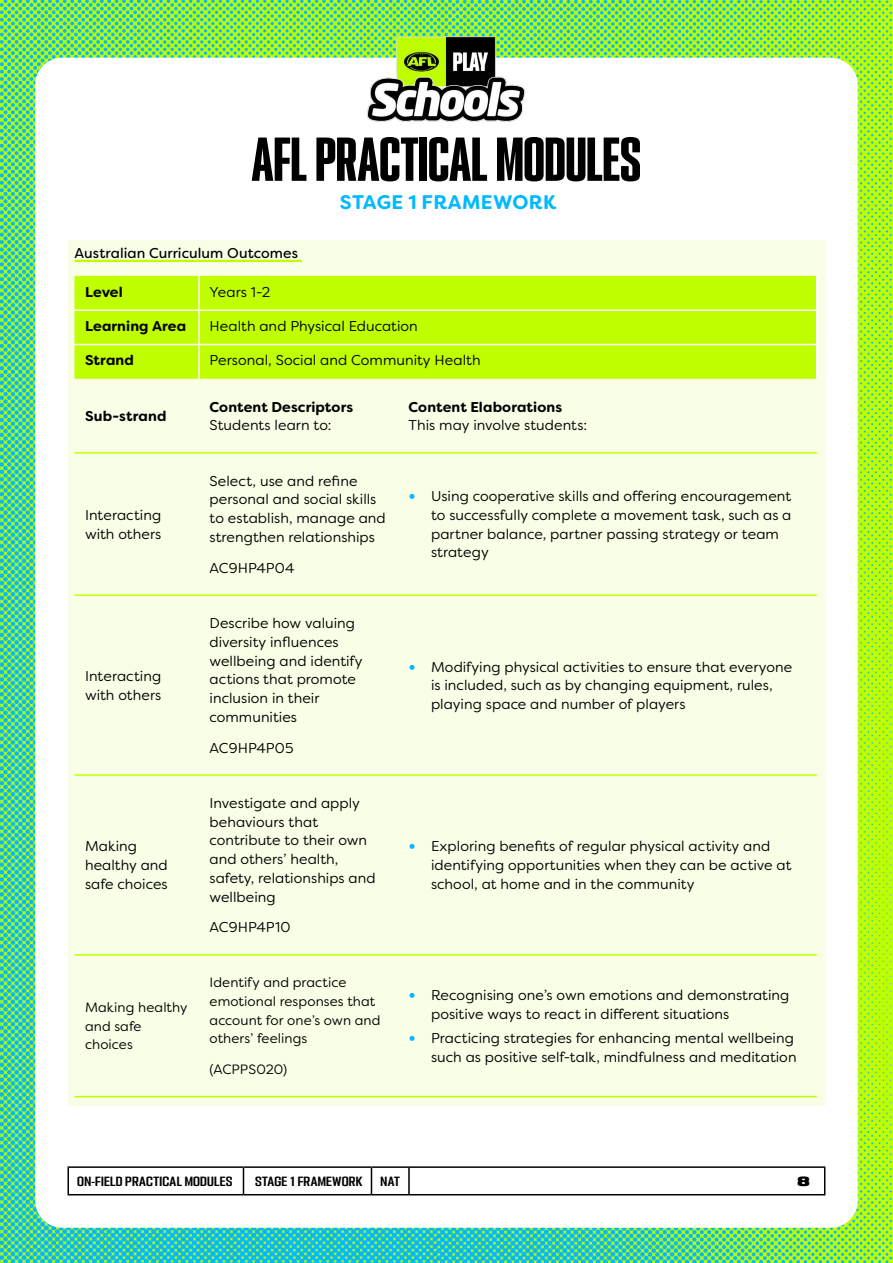
<style>
.page{position:relative;width:893px;height:1263px;background:#fff}
.page>*{position:absolute;margin:0;border:0;box-sizing:border-box;transform-origin:0 0}
.t1{font:55.5px "PODIUM Sharp 2.10";color:#000}
.t2{font:700 19.65px "Filson Soft";letter-spacing:.02em;color:#03b8ff}
.NEW_body{font:14.25px/18.8px "Filson Soft";letter-spacing:.005em;color:#000}
.NEW_body-2{font:700 14.25px/18.8px "Filson Soft";letter-spacing:.005em;color:#000}
.Subhead_3{font:700 14.25px "Filson Soft";letter-spacing:.01em;color:#000}
.NEW_body-3{font:14.25px "Filson Soft";letter-spacing:.005em;color:#000}
.Table_Body{font:13.5px/18.8px "Filson Soft";letter-spacing:.005em;color:#000}
.t3{font:12px "PODIUM Sharp 4.9";letter-spacing:.02em;color:#000}
.t4{font:12px "PODIUM Sharp 7.12";color:#000}
.s1{font-weight:400}
.s2{font-weight:700}
.s3{font-weight:700;font-size:18px;color:#03b8ff}
</style>
<div class="page">
<img style="left:0;top:0;width:893px;height:1263px">
<div style="left:35px;top:58px;width:823px;height:1170px;background:#fff;border-radius:27px"></div>
<img style="left:332px;top:0;width:229px;height:122px">
<hr style="left:68px;top:1166px;width:175px;height:2px;background:#000">
<svg style="left:68px;top:1168px;width:1px;height:26px"></svg>
<hr style="left:243px;top:1166px;width:128px;height:2px;background:#000">
<svg style="left:243px;top:1168px;width:1px;height:26px"></svg>
<hr style="left:371px;top:1166px;width:38px;height:2px;background:#000">
<svg style="left:371px;top:1168px;width:1px;height:26px"></svg>
<hr style="left:409px;top:1166px;width:416px;height:2px;background:#000">
<hr style="left:408px;top:1168px;width:2px;height:26px;background:#000">
<svg style="left:824px;top:1168px;width:1px;height:26px"></svg>
<hr style="left:68px;top:1194px;width:175px;height:1px;background:#000">
<hr style="left:243px;top:1194px;width:128px;height:1px;background:#000">
<hr style="left:371px;top:1194px;width:38px;height:1px;background:#000">
<hr style="left:409px;top:1194px;width:416px;height:1px;background:#000">
<div style="left:68px;top:240px;width:757px;height:865px;background:#f9ffe6"></div>
<hr style="left:75px;top:260px;width:227px;height:2px;background:#c0ff00">
<div style="left:75px;top:276px;width:741px;height:103px;background:#c0ff00"></div>
<hr style="left:198px;top:276px;width:2px;height:33px;background:#fff">
<hr style="left:816px;top:276px;width:1px;height:33px;background:#fff">
<hr style="left:75px;top:309px;width:124px;height:2px;background:#fff">
<hr style="left:199px;top:309px;width:199px;height:2px;background:#fff">
<hr style="left:198px;top:311px;width:2px;height:33px;background:#fff">
<hr style="left:398px;top:309px;width:419px;height:2px;background:#fff">
<hr style="left:816px;top:311px;width:1px;height:33px;background:#fff">
<hr style="left:75px;top:344px;width:124px;height:1px;background:#fff">
<hr style="left:199px;top:344px;width:199px;height:1px;background:#fff">
<hr style="left:198px;top:345px;width:2px;height:34px;background:#fff">
<hr style="left:398px;top:344px;width:419px;height:1px;background:#fff">
<hr style="left:816px;top:345px;width:1px;height:34px;background:#fff">
<hr style="left:75px;top:452px;width:124px;height:2px;background:#c0ff00">
<hr style="left:199px;top:452px;width:199px;height:2px;background:#c0ff00">
<hr style="left:398px;top:452px;width:419px;height:2px;background:#c0ff00">
<hr style="left:75px;top:594px;width:124px;height:2px;background:#c0ff00">
<hr style="left:199px;top:594px;width:199px;height:2px;background:#c0ff00">
<hr style="left:398px;top:594px;width:419px;height:2px;background:#c0ff00">
<hr style="left:75px;top:774px;width:124px;height:2px;background:#c0ff00">
<hr style="left:199px;top:774px;width:199px;height:2px;background:#c0ff00">
<hr style="left:398px;top:774px;width:419px;height:2px;background:#c0ff00">
<hr style="left:75px;top:954px;width:124px;height:1px;background:#c0ff00">
<hr style="left:199px;top:954px;width:199px;height:1px;background:#c0ff00">
<hr style="left:398px;top:954px;width:419px;height:1px;background:#c0ff00">
<hr style="left:75px;top:1096px;width:124px;height:1px;background:#c0ff00">
<hr style="left:199px;top:1096px;width:199px;height:1px;background:#c0ff00">
<hr style="left:398px;top:1096px;width:419px;height:1px;background:#c0ff00">
<h1 class="t1" style="left:252px;top:124px;width:391px">AFL PRACTICAL MODULES</h1>
<h2 class="t2" style="left:340px;top:190px;width:218px">STAGE 1 FRAMEWORK</h2>
<p class="NEW_body-3" style="left:75px;top:244px;width:225px">Australian Curriculum Outcomes</p>
<p class="Subhead_3" style="left:85px;top:282px;width:39px">Level</p>
<p class="NEW_body" style="left:210px;top:282px;width:62px">Years 1-2</p>
<p class="Subhead_3" style="left:85px;top:317px;width:103px">Learning Area</p>
<p class="NEW_body" style="left:210px;top:317px;width:210px">Health and Physical Education</p>
<p class="Subhead_3" style="left:85px;top:351px;width:50px">Strand</p>
<p class="NEW_body" style="left:210px;top:351px;width:273px">Personal, Social and Community Health</p>
<p class="Subhead_3" style="left:85px;top:407px;width:83px">Sub-strand</p>
<p class="NEW_body-2" style="left:210px;top:397px;width:145px">Content Descriptors<br><span class="s1">Students learn to:</span></p>
<p class="NEW_body" style="left:408px;top:397px;width:180px"><span class="s2">Content Elaborations<br></span>This may involve students:</p>
<p class="NEW_body" style="left:85px;top:505px;width:78px">Interacting with others</p>
<p class="NEW_body" style="left:85px;top:666px;width:78px">Interacting with others</p>
<p class="NEW_body" style="left:85px;top:837px;width:84px">Making healthy and safe choices</p>
<p class="Table_Body" style="left:85px;top:998px;width:104px">Making healthy and safe choices</p>
<p class="NEW_body" style="left:210px;top:471px;width:178px">Select, use and refine personal and social skills to establish, manage and strengthen relationships</p>
<p class="NEW_body" style="left:210px;top:558px;width:87px">AC9HP4P04</p>
<p class="NEW_body" style="left:210px;top:613px;width:155px">Describe how valuing diversity influences wellbeing and identify actions that promote inclusion in their communities</p>
<p class="NEW_body" style="left:210px;top:738px;width:85px">AC9HP4P05</p>
<p class="NEW_body" style="left:210px;top:793px;width:168px">Investigate and apply behaviours that contribute to their own and others’ health, safety, relationships and wellbeing</p>
<p class="NEW_body" style="left:210px;top:918px;width:83px">AC9HP4P10</p>
<p class="Table_Body" style="left:210px;top:973px;width:172px">Identify and practice emotional responses that account for one’s own and others’ feelings</p>
<p class="Table_Body" style="left:210px;top:1060px;width:79px">(ACPPS020)</p>
<p class="NEW_body" style="left:431px;top:487px;width:362px;text-indent:-22px"><span class="s3">•</span> Using cooperative skills and offering encouragement to successfully complete a movement task, such as a partner balance, partner passing strategy or team strategy</p>
<p class="NEW_body" style="left:431px;top:657px;width:363px;text-indent:-22px"><span class="s3">•</span> Modifying physical activities to ensure that everyone is included, such as by changing equipment, rules, playing space and number of players</p>
<p class="NEW_body" style="left:431px;top:837px;width:362px;text-indent:-22px"><span class="s3">•</span> Exploring benefits of regular physical activity and identifying opportunities when they can be active at school, at home and in the community</p>
<p class="NEW_body" style="left:431px;top:985px;width:360px;text-indent:-22px"><span class="s3">•</span> Recognising one’s own emotions and demonstrating positive ways to react in different situations</p>
<p class="NEW_body" style="left:408px;top:1029px;width:390px;text-align:right"><span class="s3">•</span> Practicing strategies for enhancing mental wellbeing such as positive self-talk, mindfulness and meditation</p>
<p class="t3" style="left:77px;top:1173px;width:157px">ON-FIELD PRACTICAL MODULES</p>
<p class="t3" style="left:255px;top:1173px;width:109px">STAGE 1 FRAMEWORK</p>
<p class="t3" style="left:380px;top:1173px;width:21px">NAT</p>
<p class="t4" style="left:797px;top:1173px;width:14px">8</p>
</div>
